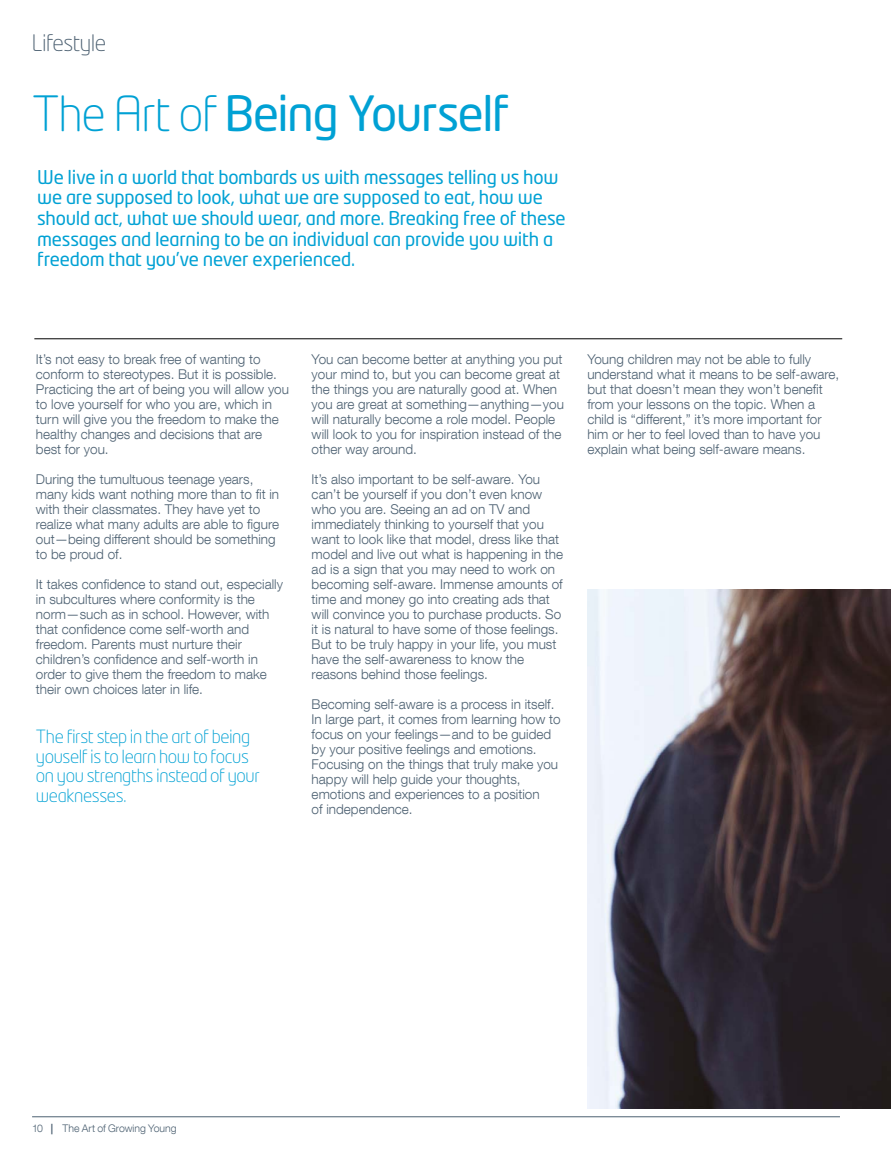
<style>
.page{position:relative;width:891px;height:1161px;background:#fff}
.page>*{position:absolute;margin:0;border:0;box-sizing:border-box;transform-origin:0 0}
.t1{font:48px "Neo Tech Pro";letter-spacing:-.03em;color:#00a1d4}
.t2{font:300 22.5px "Neo Tech Pro";letter-spacing:-.025em;color:#4d6172}
.t3{font:18.75px/20.7px "Neo Tech Pro";letter-spacing:-.015em;color:#00a1d4}
.t4{font:300 18px/19.8px "Neo Tech Pro";letter-spacing:-.02em;color:#00a1d4}
.t5{font:300 13.5px/15px "Helvetica Neue LT Com";color:#4d6172}
.t6{font:300 10.5px "Helvetica Neue LT Com";color:#4d6172}
.s1{font-weight:300}
.s2{font-weight:700}
</style>
<div class="page">
<hr style="left:32px;top:1116px;width:808px;height:1px;background:#4d6172">
<img style="left:587px;top:589px;width:304px;height:519px">
<hr style="left:34px;top:338px;width:808px;height:1px;background:#000">
<h2 class="t2" style="left:32px;top:30px;width:76px">Lifestyle</h2>
<h1 class="t1" style="left:32px;top:84px;width:479px"><span class="s1">The Art of</span> Being Yourself</h1>
<p class="t3" style="left:37px;top:166px;width:530px">We live in a world that bombards us with messages telling us how we are supposed to look, what we are supposed to eat, how we should act, what we should wear, and more. Breaking free of these messages and learning to be an individual can provide you with a freedom that you’ve never experienced.</p>
<p class="t5" style="left:36px;top:351px;width:255px">It’s not easy to break free of wanting to conform to stereotypes. But it is possible.<br>Practicing the art of being you will allow you to love yourself for who you are, which in turn will give you the freedom to make the healthy changes and decisions that are best for you.</p>
<p class="t5" style="left:36px;top:471px;width:245px">During the tumultuous teenage years, many kids want nothing more than to fit in with their classmates. They have yet to realize what many adults are able to figure out—being different should be something to be proud of.</p>
<p class="t5" style="left:36px;top:576px;width:249px">It takes confidence to stand out, especially in subcultures where conformity is the norm—such as in school. However, with that confidence come self-worth and freedom. Parents must nurture their children’s confidence and self-worth in order to give them the freedom to make their own choices later in life.</p>
<h3 class="t4" style="left:36px;top:726px;width:225px">The first step in the art of being youself is to learn how to focus on you strengths instead of your weaknesses.</h3>
<p class="t5" style="left:312px;top:351px;width:254px">You can become better at anything you put your mind to, but you can become great at the things you are naturally good at. When you are great at something—anything—you will naturally become a role model. People will look to you for inspiration instead of the other way around.</p>
<p class="t5" style="left:312px;top:471px;width:253px">It’s also important to be self-aware. You can’t be yourself if you don’t even know who you are. Seeing an ad on TV and immediately thinking to yourself that you want to look like that model, dress like that model and live out what is happening in the ad is a sign that you may need to work on becoming self-aware. Immense amounts of time and money go into creating ads that will convince you to purchase products. So it is natural to have some of those feelings.<br>But to be truly happy in your life, you must have the self-awareness to know the reasons behind those feelings.</p>
<p class="t5" style="left:312px;top:696px;width:251px">Becoming self-aware is a process in itself.<br>In large part, it comes from learning how to focus on your feelings—and to be guided by your positive feelings and emotions.<br>Focusing on the things that truly make you happy will help guide your thoughts, emotions and experiences to a position<br>of independence.</p>
<p class="t5" style="left:587px;top:351px;width:253px">Young children may not be able to fully understand what it means to be self-aware, but that doesn’t mean they won’t benefit from your lessons on the topic. When a child is “different,” it’s more important for him or her to feel loved than to have you explain what being self-aware means.</p>
<p class="t6" style="left:32px;top:1122px;width:146px">10 <span class="s2">|</span> The Art of Growing Young</p>
</div>
